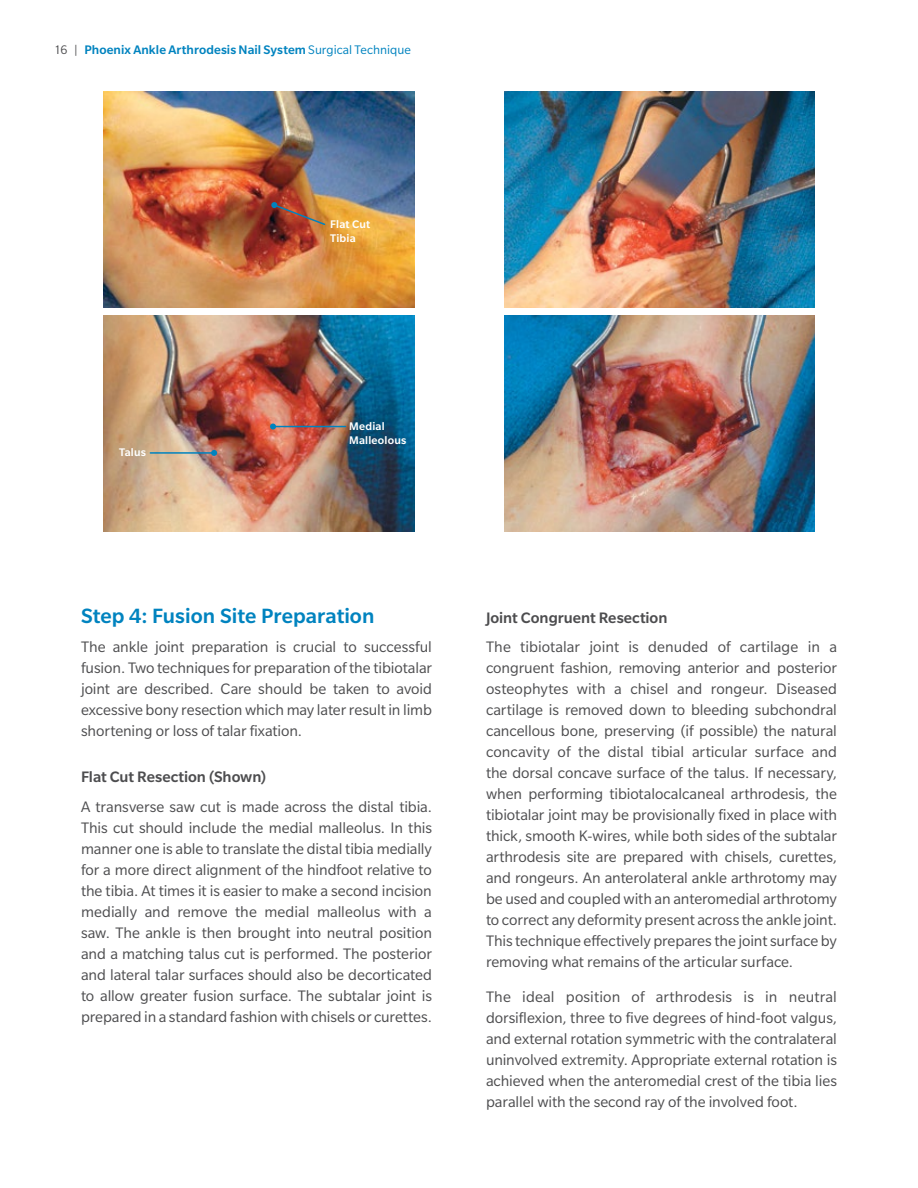
<style>
.page{position:relative;width:918px;height:1188px;background:#fff}
.page>*{position:absolute;margin:0;border:0;box-sizing:border-box;transform-origin:0 0}
.t1{font:500 22.5px "Slate Pro";letter-spacing:.005em;color:#0083bf}
.t2{font:16.5px/21px "Slate Pro";letter-spacing:-.005em;color:#4d4d4f;text-align:justify}
.t3{font:500 16.5px "Slate Pro";color:#4d4d4f}
.t4{font:500 13.5px "Slate Pro";letter-spacing:.005em;color:#0083bf}
.t5{font:500 12px/13.5px "Slate Pro";letter-spacing:.02em;color:#fff}
.s1{font-weight:400;color:#4d4d4f}
.s2{font-weight:400}
</style>
<div class="page">
<img style="left:504px;top:92px;width:311px;height:216px">
<img style="left:504px;top:316px;width:311px;height:216px">
<img style="left:104px;top:92px;width:310px;height:216px">
<svg style="left:271px;top:202px;width:55px;height:24px"></svg>
<img style="left:104px;top:315px;width:310px;height:216px">
<hr style="left:273px;top:426px;width:72px;height:1px;background:#0083bf">
<svg style="left:270px;top:424px;width:6px;height:6px"></svg>
<hr style="left:150px;top:452px;width:64px;height:2px;background:#0083bf">
<svg style="left:211px;top:450px;width:6px;height:6px"></svg>
<p class="t4" style="left:54px;top:42px;width:358px"><span class="s1">16 |</span> Phoenix Ankle Arthrodesis Nail System <span class="s2">Surgical Technique</span></p>
<p class="t5" style="left:330px;top:218px;width:42px">Flat Cut<br>Tibia</p>
<p class="t5" style="left:119px;top:445px;width:28px">Talus</p>
<p class="t5" style="left:349px;top:419px;width:59px">Medial<br>Malleolous</p>
<h1 class="t1" style="left:81px;top:603px;width:295px">Step 4: Fusion Site Preparation</h1>
<p class="t2" style="left:81px;top:636px;width:353px">The ankle joint preparation is crucial to successful fusion. Two techniques for preparation of the tibiotalar joint are described. Care should be taken to avoid excessive bony resection which may later result in limb shortening or loss of talar fixation.</p>
<p class="t3" style="left:81px;top:768px;width:187px">Flat Cut Resection (Shown)</p>
<p class="t2" style="left:81px;top:796px;width:353px">A transverse saw cut is made across the distal tibia.<br>This cut should include the medial malleolus. In this manner one is able to translate the distal tibia medially for a more direct alignment of the hindfoot relative to the tibia. At times it is easier to make a second incision medially and remove the medial malleolus with a saw. The ankle is then brought into neutral position and a matching talus cut is performed. The posterior and lateral talar surfaces should also be decorticated to allow greater fusion surface. The subtalar joint is prepared in a standard fashion with chisels or curettes.</p>
<p class="t3" style="left:486px;top:609px;width:183px">Joint Congruent Resection</p>
<p class="t2" style="left:486px;top:636px;width:353px">The tibiotalar joint is denuded of cartilage in a congruent fashion, removing anterior and posterior osteophytes with a chisel and rongeur. Diseased cartilage is removed down to bleeding subchondral cancellous bone, preserving (if possible) the natural concavity of the distal tibial articular surface and the dorsal concave surface of the talus. If necessary, when performing tibiotalocalcaneal arthrodesis, the tibiotalar joint may be provisionally fixed in place with thick, smooth K-wires, while both sides of the subtalar arthrodesis site are prepared with chisels, curettes, and rongeurs. An anterolateral ankle arthrotomy may be used and coupled with an anteromedial arthrotomy to correct any deformity present across the ankle joint.<br>This technique effectively prepares the joint surface by removing what remains of the articular surface.</p>
<p class="t2" style="left:486px;top:986px;width:353px">The ideal position of arthrodesis is in neutral dorsiflexion, three to five degrees of hind-foot valgus, and external rotation symmetric with the contralateral uninvolved extremity. Appropriate external rotation is achieved when the anteromedial crest of the tibia lies parallel with the second ray of the involved foot.</p>
</div>
